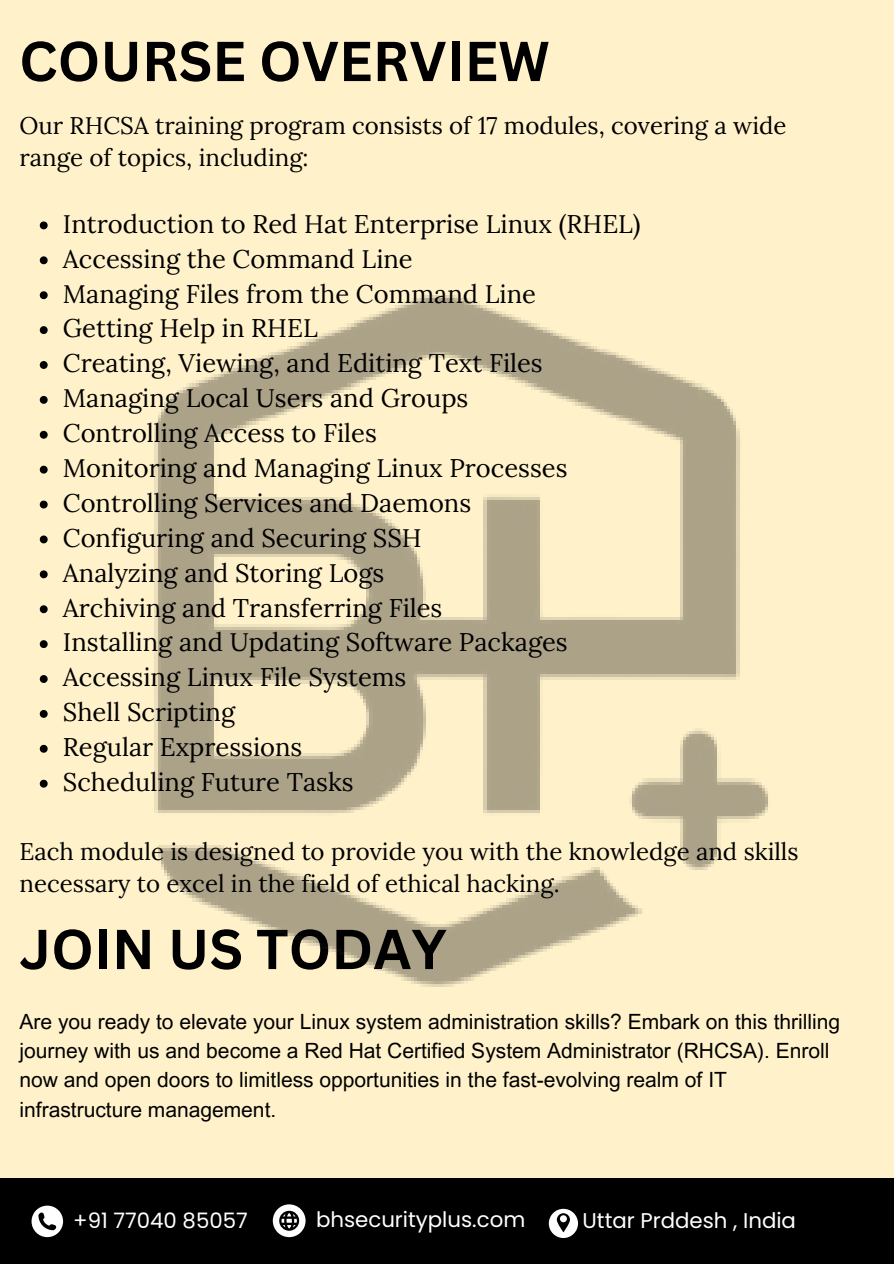
<style>
.page{position:relative;width:894px;height:1264px;background:#fff}
.page>*{position:absolute;margin:0;border:0;box-sizing:border-box;transform-origin:0 0}
.t1{font:700 54.9px "Canva Sans";color:#000}
.t2{font:25.5px "Lora";color:#000}
.t3{font:24px/32.7px "Lora";color:#000}
.t4{font:21.3px "Poppins";color:#fff}
.t5{font:21px/29.2px "Arial MT Pro";color:#000}
</style>
<div class="page">
<div style="left:0;top:0;width:893px;height:1263px;background:#fff2cb"></div>
<svg style="left:40px;top:221px;width:8px;height:8px"></svg>
<svg style="left:40px;top:256px;width:8px;height:8px"></svg>
<svg style="left:40px;top:291px;width:8px;height:8px"></svg>
<svg style="left:40px;top:326px;width:8px;height:8px"></svg>
<svg style="left:40px;top:361px;width:8px;height:8px"></svg>
<svg style="left:40px;top:396px;width:8px;height:8px"></svg>
<svg style="left:40px;top:431px;width:8px;height:7px"></svg>
<svg style="left:40px;top:465px;width:8px;height:8px"></svg>
<svg style="left:40px;top:500px;width:8px;height:8px"></svg>
<svg style="left:40px;top:535px;width:8px;height:8px"></svg>
<svg style="left:40px;top:570px;width:8px;height:8px"></svg>
<svg style="left:40px;top:605px;width:8px;height:8px"></svg>
<svg style="left:40px;top:640px;width:8px;height:8px"></svg>
<svg style="left:40px;top:675px;width:8px;height:8px"></svg>
<svg style="left:40px;top:710px;width:8px;height:7px"></svg>
<svg style="left:40px;top:744px;width:8px;height:8px"></svg>
<svg style="left:40px;top:779px;width:8px;height:8px"></svg>
<div style="left:0;top:1178px;width:893px;height:85px;background:#000"></div>
<svg style="left:32px;top:1205px;width:31px;height:33px"></svg>
<svg style="left:273px;top:1204px;width:32px;height:34px"></svg>
<svg style="left:548px;top:1208px;width:30px;height:30px"></svg>
<img style="left:154px;top:295px;width:614px;height:692px">
<h1 class="t1" style="left:19px;top:22px;width:532px">COURSE OVERVIEW</h1>
<h2 class="t3" style="left:19px;top:108px;width:768px">Our RHCSA training program consists of 17 modules, covering a wide range of topics, including:</h2>
<p class="t2" style="left:63px;top:207px;width:579px">Introduction to Red Hat Enterprise Linux (RHEL)</p>
<p class="t2" style="left:63px;top:242px;width:351px">Accessing the Command Line</p>
<p class="t2" style="left:63px;top:277px;width:474px">Managing Files from the Command Line</p>
<p class="t2" style="left:63px;top:312px;width:256px">Getting Help in RHEL</p>
<p class="t2" style="left:63px;top:346px;width:481px">Creating, Viewing, and Editing Text Files</p>
<p class="t2" style="left:63px;top:381px;width:407px">Managing Local Users and Groups</p>
<p class="t2" style="left:63px;top:416px;width:315px">Controlling Access to Files</p>
<p class="t2" style="left:63px;top:451px;width:506px">Monitoring and Managing Linux Processes</p>
<p class="t2" style="left:63px;top:486px;width:410px">Controlling Services and Daemons</p>
<p class="t2" style="left:63px;top:521px;width:360px">Configuring and Securing SSH</p>
<p class="t2" style="left:63px;top:556px;width:323px">Analyzing and Storing Logs</p>
<p class="t2" style="left:63px;top:591px;width:381px">Archiving and Transferring Files</p>
<p class="t2" style="left:63px;top:625px;width:506px">Installing and Updating Software Packages</p>
<p class="t2" style="left:63px;top:660px;width:345px">Accessing Linux File Systems</p>
<p class="t2" style="left:63px;top:695px;width:174px">Shell Scripting</p>
<p class="t2" style="left:63px;top:730px;width:241px">Regular Expressions</p>
<p class="t2" style="left:63px;top:765px;width:292px">Scheduling Future Tasks</p>
<p class="t3" style="left:19px;top:834px;width:780px">Each module is designed to provide you with the knowledge and skills necessary to excel in the field of ethical hacking.</p>
<p class="t1" style="left:19px;top:910px;width:428px">JOIN US TODAY</p>
<h1 class="t5" style="left:19px;top:1009px;width:821px">Are you ready to elevate your Linux system administration skills? Embark on this thrilling journey with us and become a Red Hat Certified System Administrator (RHCSA). Enroll now and open doors to limitless opportunities in the fast-evolving realm of IT infrastructure management.</h1>
<p class="t4" style="left:73px;top:1205px;width:176px">+91 77040 85057</p>
<p class="t4" style="left:316px;top:1204px;width:211px">bhsecurityplus.com</p>
<p class="t4" style="left:582px;top:1205px;width:215px">Uttar Prddesh , India</p>
</div>
